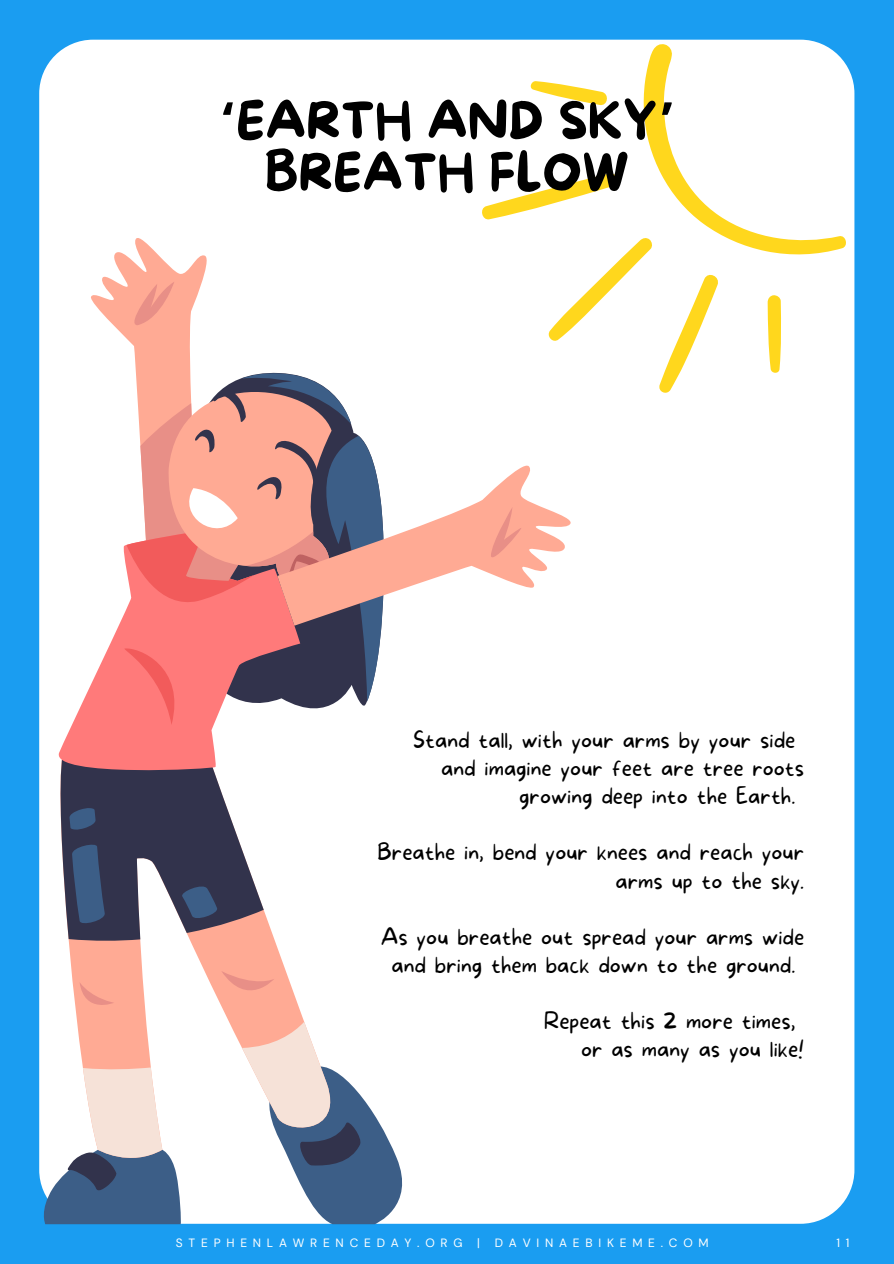
<style>
.page{position:relative;width:894px;height:1264px;background:#fff}
.page>*{position:absolute;margin:0;border:0;box-sizing:border-box;transform-origin:0 0}
.t1{font:51px/51.8px "More Sugar";color:#000;text-align:center}
.t2{font:100 22.5px/28.2px "More Sugar";color:#000;text-align:right}
.t3{font:12px "DM Sans";letter-spacing:.48em;color:#fff}
.s1{font-family:"Noto Sans Gurmukhi";font-weight:700}
</style>
<div class="page">
<div style="left:0;top:0;width:893px;height:1263px;background:#1a9df1"></div>
<div style="left:39px;top:40px;width:815px;height:1183px;background:#fff;border-radius:54px"></div>
<svg style="left:68px;top:911px;width:236px;height:156px"></svg>
<svg style="left:61px;top:689px;width:153px;height:59px;fill:#ff7a7a"></svg>
<svg style="left:385px;top:465px;width:186px;height:130px"></svg>
<svg style="left:490px;top:507px;width:31px;height:57px;background:#f9a390"></svg>
<svg style="left:58px;top:748px;width:206px;height:193px"></svg>
<svg style="left:39px;top:1067px;width:142px;height:157px"></svg>
<svg style="left:242px;top:1021px;width:174px;height:203px"></svg>
<svg style="left:221px;top:971px;width:53px;height:38px;background:#faa591"></svg>
<svg style="left:80px;top:982px;width:34px;height:32px"></svg>
<svg style="left:89px;top:238px;width:296px;height:487px"></svg>
<svg style="left:643px;top:40px;width:212px;height:246px"></svg>
<svg style="left:482px;top:129px;width:241px;height:264px"></svg>
<svg style="left:530px;top:81px;width:77px;height:25px"></svg>
<svg style="left:767px;top:295px;width:14px;height:78px"></svg>
<p class="t1" style="left:219px;top:97px;width:457px"><span class="s1">‘</span>EARTH AND SKY<span class="s1">’<br></span>BREATH FLOW</p>
<h1 class="t2" style="left:413px;top:726px;width:384px">Stand tall, with your arms by your side</h1>
<h1 class="t2" style="left:441px;top:754px;width:364px">and imagine your feet are tree roots</h1>
<h1 class="t2" style="left:519px;top:782px;width:277px">growing deep into the Earth.</h1>
<p class="t2" style="left:377px;top:839px;width:428px">Breathe in, bend your knees and reach your arms up to the sky.</p>
<h2 class="t2" style="left:380px;top:923px;width:425px;text-align:center">As you breathe out spread your arms wide and bring them back down to the ground.</h2>
<h2 class="t2" style="left:581px;top:1007px;width:224px;text-align:left;text-indent:-37px">Repeat this 2 more times, or as many as you like!</h2>
<h2 class="t3" style="left:176px;top:1234px;width:534px">STEPHENLAWRENCEDAY.ORG | DAVINAEBIKEME.COM</h2>
<h2 class="t3" style="left:836px;top:1234px;width:15px">1 1</h2>
</div>
